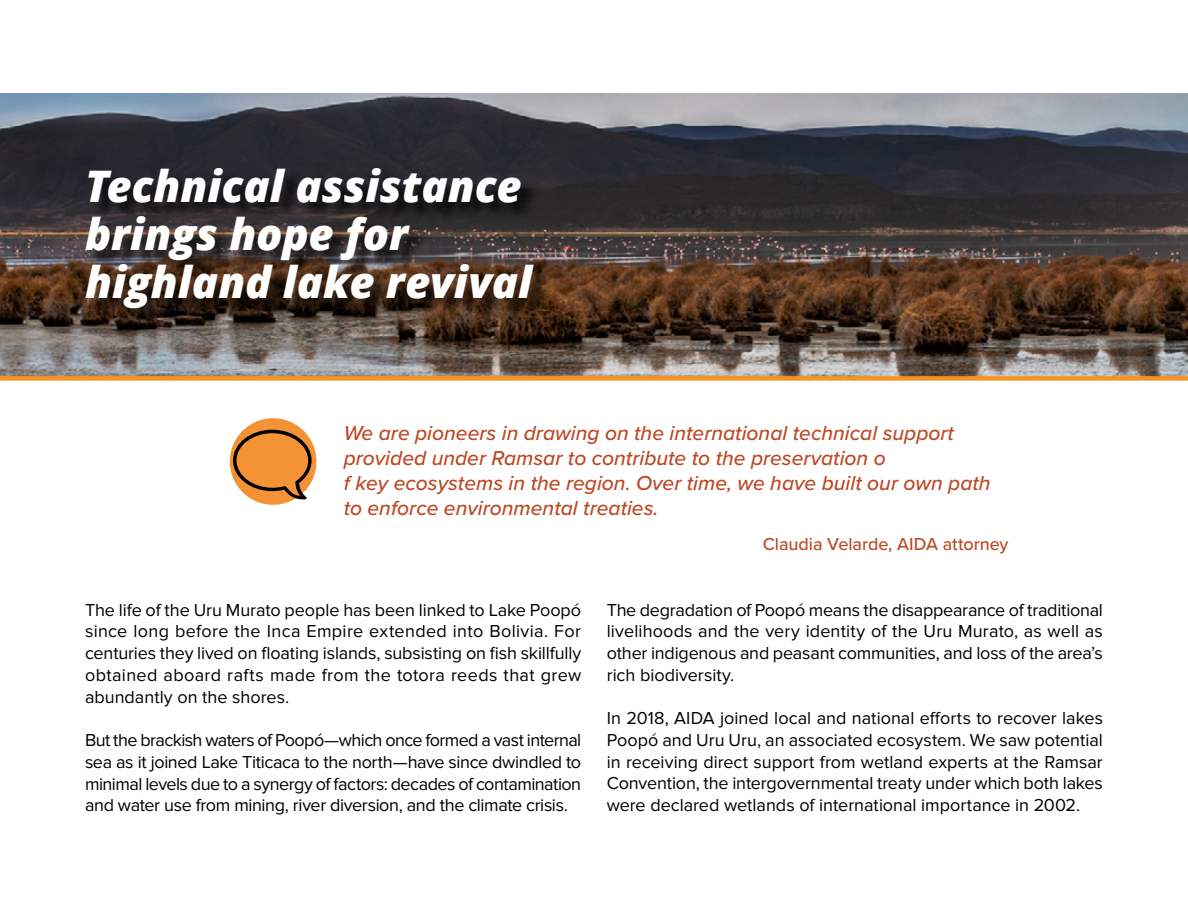
<style>
.page{position:relative;width:1188px;height:918px;background:#fff}
.page>*{position:absolute;margin:0;border:0;box-sizing:border-box;transform-origin:0 0}
.t1{font:italic 800 43.5px/48px "Open Sans";color:#fff}
.t2{font:italic 500 21px/25.2px "Proxima Nova";color:#bd4926}
.t3{font:18px/21.8px "Proxima Nova";letter-spacing:-.005em;color:#000;text-align:justify}
.t4{font:500 18px "Proxima Nova";letter-spacing:-.005em;color:#bd4926}
</style>
<div class="page">
<img style="left:0;top:94px;width:1188px;height:282px">
<div style="left:87px;top:171px;width:465px;height:156px;background:#000;opacity:.75"></div>
<div style="left:230px;top:418px;width:86px;height:87px;background:#f39335;border-radius:50%"></div>
<svg style="left:233px;top:430px;width:79px;height:70px"></svg>
<div style="left:0;top:376px;width:1188px;height:5px;background:#f79421"></div>
<h1 class="t1" style="left:85px;top:160px;width:449px">Technical assistance brings hope for highland lake revival</h1>
<p class="t2" style="left:344px;top:419px;width:649px">We are pioneers in drawing on the international technical support provided under Ramsar to contribute to the preservation o<br>f key ecosystems in the region. Over time, we have built our own path to enforce environmental treaties.</p>
<p class="t4" style="left:763px;top:531px;width:247px">Claudia Velarde, AIDA attorney</p>
<p class="t3" style="left:85px;top:599px;width:498px">The life of the Uru Murato people has been linked to Lake Poopó since long before the Inca Empire extended into Bolivia. For centuries they lived on floating islands, subsisting on fish skillfully obtained aboard rafts made from the totora reeds that grew abundantly on the shores.</p>
<p class="t3" style="left:85px;top:729px;width:498px">But the brackish waters of Poopó—which once formed a vast internal sea as it joined Lake Titicaca to the north—have since dwindled to minimal levels due to a synergy of factors: decades of contamination and water use from mining, river diversion, and the climate crisis.</p>
<p class="t3" style="left:607px;top:599px;width:498px">The degradation of Poopó means the disappearance of traditional livelihoods and the very identity of the Uru Murato, as well as other indigenous and peasant communities, and loss of the area’s rich biodiversity.</p>
<p class="t3" style="left:607px;top:708px;width:498px">In 2018, AIDA joined local and national efforts to recover lakes Poopó and Uru Uru, an associated ecosystem. We saw potential in receiving direct support from wetland experts at the Ramsar Convention, the intergovernmental treaty under which both lakes were declared wetlands of international importance in 2002.</p>
</div>
